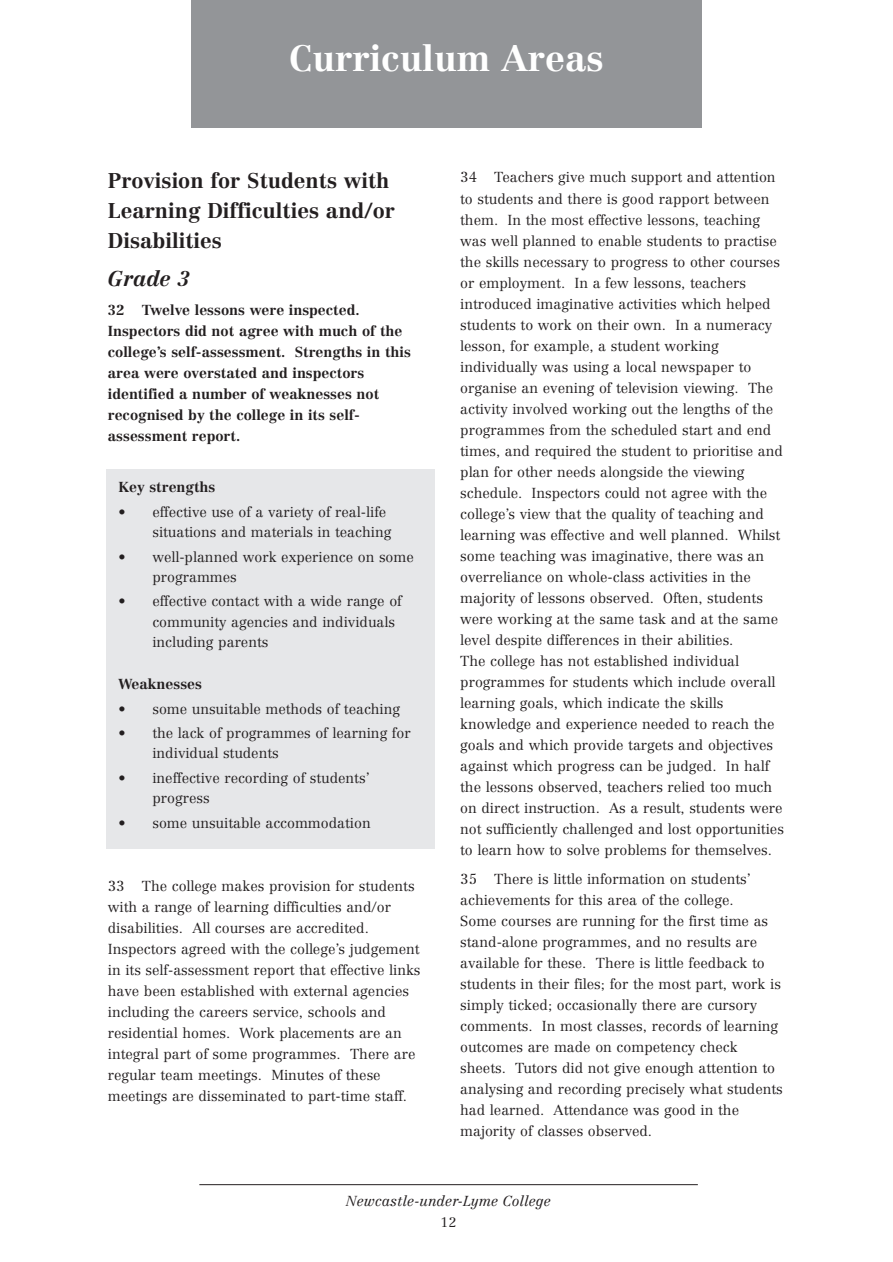
<style>
.page{position:relative;width:893px;height:1262px;background:#fff}
.page>*{position:absolute;margin:0;border:0;box-sizing:border-box;transform-origin:0 0}
.t1{font:700 36px "Centennial";color:#fff}
.t2{font:700 21px/30px "Centennial";color:#231f20}
.t3{font:italic 700 21px "Centennial";color:#231f20}
.t4{font:300 14.25px/21px "Centennial";color:#231f20}
.t5{font:700 14.25px/21px "Centennial";color:#231f20}
.t6{font:italic 300 14.25px "Centennial";color:#231f20}
.t7{font:300 13.5px "Centennial";color:#231f20}
</style>
<div class="page">
<hr style="left:199px;top:1184px;width:498px;height:1px;background:#231f20">
<div style="left:191px;top:0;width:511px;height:128px;background:#939598"></div>
<div style="left:106px;top:469px;width:329px;height:379px;background:#e6e7e9"></div>
<h1 class="t1" style="left:289px;top:44px;width:316px">Curriculum Areas</h1>
<h2 class="t2" style="left:108px;top:167px;width:288px">Provision for Students with<br>Learning Difficulties and/or<br>Disabilities</h2>
<h2 class="t3" style="left:108px;top:270px;width:84px">Grade 3</h2>
<p class="t5" style="left:108px;top:301px;width:304px">32 Twelve lessons were inspected.<br>Inspectors did not agree with much of the college’s self-assessment. Strengths in this area were overstated and inspectors identified a number of weaknesses not recognised by the college in its self&shy;assessment report.</p>
<p class="t5" style="left:118px;top:478px;width:98px">Key strengths</p>
<p class="t4" style="left:152px;top:503px;width:240px;line-height:20.2px;text-indent:-34px">• effective use of a variety of real-life situations and materials in teaching</p>
<p class="t4" style="left:152px;top:547px;width:263px;line-height:20.2px;text-indent:-34px">• well-planned work experience on some programmes</p>
<p class="t4" style="left:152px;top:592px;width:251px;line-height:20.2px;text-indent:-34px">• effective contact with a wide range of community agencies and individuals including parents</p>
<p class="t5" style="left:118px;top:674px;width:85px">Weaknesses</p>
<p class="t4" style="left:118px;top:699px;width:283px">• some unsuitable methods of teaching</p>
<p class="t4" style="left:152px;top:724px;width:260px;line-height:20.2px;text-indent:-34px">• the lack of programmes of learning for individual students</p>
<p class="t4" style="left:152px;top:769px;width:219px;line-height:20.2px;text-indent:-34px">• ineffective recording of students’ progress</p>
<p class="t4" style="left:118px;top:813px;width:254px">• some unsuitable accommodation</p>
<p class="t4" style="left:108px;top:876px;width:314px">33 The college makes provision for students with a range of learning difficulties and/or disabilities. All courses are accredited.<br>Inspectors agreed with the college’s judgement in its self-assessment report that effective links have been established with external agencies including the careers service, schools and residential homes. Work placements are an integral part of some programmes. There are regular team meetings. Minutes of these meetings are disseminated to part-time staff.</p>
<p class="t4" style="left:460px;top:168px;width:325px">34 Teachers give much support and attention to students and there is good rapport between them. In the most effective lessons, teaching was well planned to enable students to practise the skills necessary to progress to other courses or employment. In a few lessons, teachers introduced imaginative activities which helped students to work on their own. In a numeracy lesson, for example, a student working individually was using a local newspaper to organise an evening of television viewing. The activity involved working out the lengths of the programmes from the scheduled start and end times, and required the student to prioritise and plan for other needs alongside the viewing schedule. Inspectors could not agree with the college’s view that the quality of teaching and learning was effective and well planned. Whilst some teaching was imaginative, there was an overreliance on whole-class activities in the majority of lessons observed. Often, students were working at the same task and at the same level despite differences in their abilities.<br>The college has not established individual programmes for students which include overall learning goals, which indicate the skills knowledge and experience needed to reach the goals and which provide targets and objectives against which progress can be judged. In half the lessons observed, teachers relied too much on direct instruction. As a result, students were not sufficiently challenged and lost opportunities to learn how to solve problems for themselves.</p>
<p class="t4" style="left:460px;top:870px;width:324px">35 There is little information on students’ achievements for this area of the college.<br>Some courses are running for the first time as stand-alone programmes, and no results are available for these. There is little feedback to students in their files; for the most part, work is simply ticked; occasionally there are cursory comments. In most classes, records of learning outcomes are made on competency check sheets. Tutors did not give enough attention to analysing and recording precisely what students had learned. Attendance was good in the majority of classes observed.</p>
<p class="t6" style="left:346px;top:1195px;width:206px">Newcastle-under-Lyme College</p>
<p class="t7" style="left:440px;top:1216px;width:17px">12</p>
</div>
